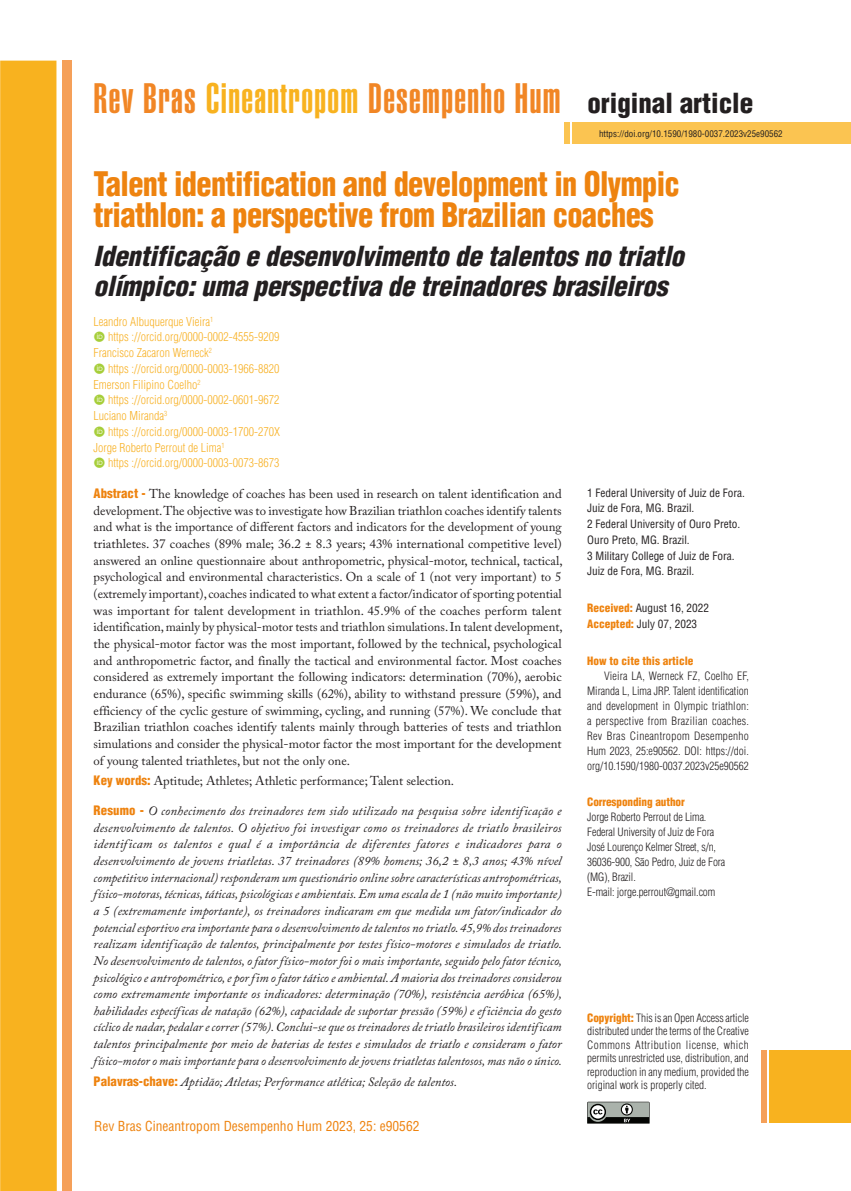
<style>
.page{position:relative;width:851px;height:1191px;background:#fff}
.page>*{position:absolute;margin:0;border:0;box-sizing:border-box;transform-origin:0 0}
.t1{font:41.85px "Helvetica LT Std Ultra Comp";letter-spacing:.03em;color:#f18625}
.ArticleTitle{font:900 condensed 33px/31.5px "Helvetica LT Std";letter-spacing:-.02em;color:#ee830f;scale:.92 1}
.ArticleTitle-Trans1{font:italic 900 condensed 27px/30px "Helvetica LT Std";letter-spacing:-.01em;color:#231f20}
.t2{font:900 condensed 27px "Helvetica LT Std";color:#231f20}
.t3{font:condensed 13.5px "Helvetica LT Std";color:#ee830f}
.Abstract-Trans1{font:italic 12.75px/16.6px "Adobe Caslon Pro";color:#231f20;text-align:justify}
.Abstract{font:12.75px/16.6px "Adobe Caslon Pro";color:#231f20;text-align:justify}
.Keywords-Trans1{font:italic 12.75px "Adobe Caslon Pro";color:#231f20}
.Keywords{font:12.75px "Adobe Caslon Pro";color:#231f20}
.orcid{font:300 condensed 12px "Helvetica LT Std";color:#f8b227}
.Paragraph{font:300 condensed 11.25px/15px "Helvetica LT Std";color:#231f20;text-align:justify}
.LicenseParaAlt{font:300 condensed 11.25px/13.5px "Helvetica LT Std";color:#231f20;text-align:justify}
.Correspondence{font:300 condensed 11.25px/15px "Helvetica LT Std";letter-spacing:-.01em;color:#231f20}
.Affiliations{font:condensed 11.25px/15.8px "Helvetica LT Std";color:#231f20}
.History{font:condensed 11.25px/15.8px "Helvetica LT Std";color:#231f20}
.HowToCite{font:900 condensed 11.25px "Helvetica LT Std";color:#ee830f}
.t4{font:condensed 9px "Helvetica LT Std";color:#231f20}
.s1{color:#f8b21f}
.s2{font-family:"Helvetica LT Std";font-weight:900;font-stretch:condensed;color:#ee830f}
.s3{font-family:"Helvetica LT Std";font-weight:900;font-style:normal;font-stretch:condensed;color:#ee830f}
.s4{font-weight:900;color:#ee830f}
</style>
<div class="page">
<div style="left:572px;top:122px;width:278px;height:22px;background:#fbc451"></div>
<div style="left:564px;top:122px;width:5px;height:22px;background:#fbc451"></div>
<div style="left:0;top:61px;width:57px;height:1130px;background:#f8b21f"></div>
<div style="left:63px;top:61px;width:9px;height:1130px;background:#f5a059"></div>
<div style="left:761px;top:1050px;width:5px;height:72px;background:#f5a059"></div>
<div style="left:769px;top:1050px;width:81px;height:72px;background:#f8b21f"></div>
<svg style="left:587px;top:1101px;width:63px;height:23px"></svg>
<h1 class="t1" style="left:94px;top:74px;width:468px">Rev Bras <span class="s1">Cineantropom</span> Desempenho Hum</h1>
<h3 class="t2" style="left:587px;top:86px;width:167px">original article</h3>
<p class="t4" style="left:599px;top:128px;width:185px">https://doi.org/10.1590/1980-0037.2023v25e90562</p>
<p class="ArticleTitle" style="left:94px;top:167px;width:638px">Talent identification and development in Olympic triathlon: a perspective from Brazilian coaches</p>
<p class="ArticleTitle-Trans1" style="left:94px;top:241px;width:592px">Identificação e desenvolvimento de talentos no triatlo olímpico: uma perspectiva de treinadores brasileiros</p>
<p class="orcid" style="left:94px;top:314px;width:121px">Leandro Albuquerque Vieira<sup>1</sup></p>
<p class="orcid" style="left:108px;top:329px;width:173px">https ://orcid.org/0000-0002-4555-9209</p>
<p class="orcid" style="left:94px;top:345px;width:120px">Francisco Zacaron Werneck<sup>2</sup></p>
<p class="orcid" style="left:108px;top:361px;width:173px">https ://orcid.org/0000-0003-1966-8820</p>
<p class="orcid" style="left:94px;top:377px;width:109px">Emerson Filipino Coelho<sup>2</sup></p>
<p class="orcid" style="left:108px;top:392px;width:173px">https ://orcid.org/0000-0002-0601-9672</p>
<p class="orcid" style="left:94px;top:408px;width:75px">Luciano Miranda<sup>3</sup></p>
<p class="orcid" style="left:108px;top:424px;width:173px">https ://orcid.org/0000-0003-1700-270X</p>
<p class="orcid" style="left:94px;top:440px;width:133px">Jorge Roberto Perrout de Lima<sup>1</sup></p>
<p class="orcid" style="left:108px;top:455px;width:173px">https ://orcid.org/0000-0003-0073-8673</p>
<p class="Abstract" style="left:94px;top:485px;width:470px"><span class="s2">Abstract -</span> The knowledge of coaches has been used in research on talent identification and development. The objective was to investigate how Brazilian triathlon coaches identify talents and what is the importance of different factors and indicators for the development of young triathletes. 37 coaches (89% male; 36.2 ± 8.3 years; 43% international competitive level) answered an online questionnaire about anthropometric, physical-motor, technical, tactical, psychological and environmental characteristics. On a scale of 1 (not very important) to 5 (extremely important), coaches indicated to what extent a factor/indicator of sporting potential was important for talent development in triathlon. 45.9% of the coaches perform talent identification, mainly by physical-motor tests and triathlon simulations. In talent development, the physical-motor factor was the most important, followed by the technical, psychological and anthropometric factor, and finally the tactical and environmental factor. Most coaches considered as extremely important the following indicators: determination (70%), aerobic endurance (65%), specific swimming skills (62%), ability to withstand pressure (59%), and efficiency of the cyclic gesture of swimming, cycling, and running (57%). We conclude that Brazilian triathlon coaches identify talents mainly through batteries of tests and triathlon simulations and consider the physical-motor factor the most important for the development of young talented triathletes, but not the only one.</p>
<p class="Keywords" style="left:94px;top:773px;width:362px"><span class="s2">Key words:</span> Aptitude; Athletes; Athletic performance; Talent selection.</p>
<p class="Abstract-Trans1" style="left:94px;top:802px;width:470px"><span class="s3">Resumo -</span> O conhecimento dos treinadores tem sido utilizado na pesquisa sobre identificação e desenvolvimento de talentos. O objetivo foi investigar como os treinadores de triatlo brasileiros identificam os talentos e qual é a importância de diferentes fatores e indicadores para o desenvolvimento de jovens triatletas. 37 treinadores (89% homens; 36,2 ± 8,3 anos; 43% nível competitivo internacional) responderam um questionário online sobre características antropométricas, físico-motoras, técnicas, táticas, psicológicas e ambientais. Em uma escala de 1 (não muito importante) a 5 (extremamente importante), os treinadores indicaram em que medida um fator/indicador do potencial esportivo era importante para o desenvolvimento de talentos no triatlo. 45,9% dos treinadores realizam identificação de talentos, principalmente por testes físico-motores e simulados de triatlo.<br>No desenvolvimento de talentos, o fator físico-motor foi o mais importante, seguido pelo fator técnico, psicológico e antropométrico, e por fim o fator tático e ambiental. A maioria dos treinadores considerou como extremamente importante os indicadores: determinação (70%), resistência aeróbica (65%), habilidades específicas de natação (62%), capacidade de suportar pressão (59%) e eficiência do gesto cíclico de nadar, pedalar e correr (57%). Conclui-se que os treinadores de triatlo brasileiros identificam talentos principalmente por meio de baterias de testes e simulados de triatlo e consideram o fator físico-motor o mais importante para o desenvolvimento de jovens triatletas talentosos, mas não o único.</p>
<p class="Keywords-Trans1" style="left:94px;top:1073px;width:365px"><span class="s3">Palavras-chave:</span> Aptidão; Atletas; Performance atlética; Seleção de talentos.</p>
<p class="Affiliations" style="left:587px;top:484px;width:159px">1 Federal University of Juiz de Fora.<br>Juiz de Fora, MG. Brazil.</p>
<p class="Affiliations" style="left:587px;top:516px;width:155px">2 Federal University of Ouro Preto.<br>Ouro Preto, MG. Brazil.</p>
<p class="Affiliations" style="left:587px;top:547px;width:149px">3 Military College of Juiz de Fora.<br>Juiz de Fora, MG. Brazil.</p>
<p class="History" style="left:587px;top:600px;width:123px"><span class="s4">Received:</span> August 16, 2022<br><span class="s4">Accepted:</span> July 07, 2023</p>
<p class="HowToCite" style="left:587px;top:653px;width:108px">How to cite this article</p>
<p class="Paragraph" style="left:587px;top:668px;width:163px;text-indent:17px">Vieira LA, Werneck FZ, Coelho EF, Miranda L, Lima JRP. Talent identification and development in Olympic triathlon: a perspective from Brazilian coaches.<br>Rev Bras Cineantropom Desempenho Hum 2023, 25:e90562. DOI: https://doi. org/10.1590/1980-0037.2023v25e90562</p>
<p class="Correspondence" style="left:587px;top:794px;width:140px"><span class="s4">Corresponding author<br></span>Jorge Roberto Perrout de Lima.<br>Federal University of Juiz de Fora<br>José Lourenço Kelmer Street, s/n,<br>36036-900, São Pedro, Juiz de Fora (MG), Brazil.<br>E-mail: jorge.perrout@gmail.com</p>
<p class="LicenseParaAlt" style="left:587px;top:1010px;width:163px"><span class="s4">Copyright:</span> This is an Open Access article distributed under the terms of the Creative Commons Attribution license, which permits unrestricted use, distribution, and reproduction in any medium, provided the original work is properly cited.</p>
<p class="t3" style="left:94px;top:1118px;width:327px">Rev Bras Cineantropom Desempenho Hum 2023, 25: e90562</p>
</div>
